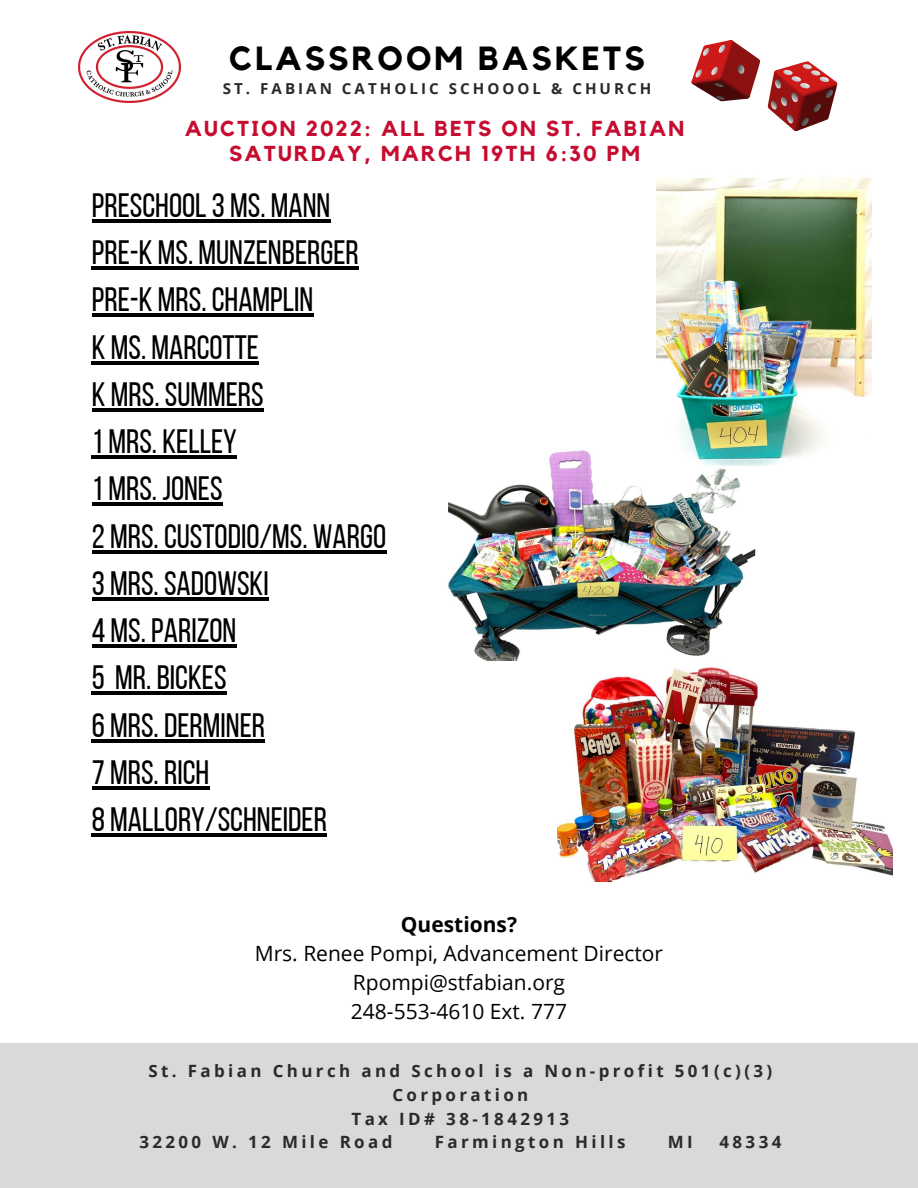
<style>
.page{position:relative;width:918px;height:1188px;background:#fff}
.page>*{position:absolute;margin:0;border:0;box-sizing:border-box;transform-origin:0 0}
.t1{font:33.75px "Bebas Neue";color:#000}
.t2{font:700 33.3px "Kollektif";letter-spacing:.09em;color:#000}
.t3{font:700 21.6px "Kollektif";letter-spacing:.1em;color:#c60c30}
.t4{font:21px "Open Sans";color:#000}
.t5{font:700 21px "Open Sans";color:#000}
.t6{font:700 16.95px/23.7px "Open Sans";letter-spacing:.2em;color:#2a2a2a;text-align:center}
.t7{font:700 15.15px "Open Sans";letter-spacing:.2em;color:#2a2a2a}
</style>
<div class="page">
<div style="left:0;top:1043px;width:918px;height:145px;background:#d9d9d9"></div>
<img style="left:78px;top:31px;width:103px;height:71px">
<svg style="left:691px;top:40px;width:70px;height:61px"></svg>
<svg style="left:768px;top:61px;width:69px;height:70px"></svg>
<img style="left:557px;top:667px;width:336px;height:215px">
<img style="left:448px;top:450px;width:312px;height:211px">
<img style="left:657px;top:178px;width:215px;height:287px">
<hr style="left:92px;top:219px;width:238px;height:3px;background:#000">
<hr style="left:92px;top:266px;width:267px;height:4px;background:#000">
<hr style="left:92px;top:314px;width:221px;height:3px;background:#000">
<hr style="left:92px;top:361px;width:167px;height:3px;background:#000">
<hr style="left:92px;top:408px;width:172px;height:3px;background:#000">
<hr style="left:92px;top:455px;width:145px;height:4px;background:#000">
<hr style="left:92px;top:503px;width:131px;height:3px;background:#000">
<hr style="left:92px;top:550px;width:294px;height:3px;background:#000">
<hr style="left:92px;top:597px;width:177px;height:3px;background:#000">
<hr style="left:92px;top:644px;width:144px;height:4px;background:#000">
<svg style="left:92px;top:692px;width:23px;height:3px"></svg>
<hr style="left:115px;top:692px;width:112px;height:3px;background:#000">
<hr style="left:92px;top:739px;width:173px;height:3px;background:#000">
<hr style="left:92px;top:786px;width:117px;height:3px;background:#000">
<hr style="left:92px;top:833px;width:235px;height:4px;background:#000">
<p class="t2" style="left:229px;top:43px;width:417px">CLASSROOM BASKETS</p>
<p class="t7" style="left:223px;top:78px;width:430px">ST. FABIAN CATHOLIC SCHOOOL &amp; CHURCH</p>
<p class="t3" style="left:185px;top:118px;width:501px">AUCTION 2022: ALL BETS ON ST. FABIAN</p>
<p class="t3" style="left:229px;top:143px;width:412px">SATURDAY, MARCH 19TH 6:30 PM</p>
<p class="t1" style="left:92px;top:192px;width:240px">PRESCHOOL3 MS. MANN</p>
<p class="t1" style="left:92px;top:239px;width:269px">PRE-K MS. MUNZENBERGER</p>
<p class="t1" style="left:92px;top:286px;width:223px">PRE-K MRS. CHAMPLIN</p>
<p class="t1" style="left:92px;top:333px;width:169px">K MS. MARCOTTE</p>
<p class="t1" style="left:92px;top:381px;width:173px">K MRS.SUMMERS</p>
<p class="t1" style="left:92px;top:428px;width:147px">1 MRS. KELLEY</p>
<p class="t1" style="left:92px;top:475px;width:132px">1 MRS. JONES</p>
<p class="t1" style="left:92px;top:522px;width:296px">2 MRS.CUSTODIO/MS. WARGO</p>
<p class="t1" style="left:92px;top:570px;width:178px">3 MRS.SADOWSKI</p>
<p class="t1" style="left:92px;top:617px;width:146px">4 MS.PARIZON</p>
<p class="t1" style="left:92px;top:664px;width:136px">5 MR.BICKES</p>
<p class="t1" style="left:92px;top:711px;width:175px">6 MRS.DERMINER</p>
<p class="t1" style="left:92px;top:759px;width:119px">7 MRS.RICH</p>
<p class="t1" style="left:92px;top:806px;width:237px">8 MALLORY/SCHNEIDER</p>
<p class="t5" style="left:401px;top:909px;width:118px">Questions?</p>
<p class="t4" style="left:255px;top:938px;width:410px">Mrs. Renee Pompi, Advancement Director</p>
<p class="t4" style="left:353px;top:968px;width:214px">Rpompi@stfabian.org</p>
<p class="t4" style="left:351px;top:997px;width:218px">248-553-4610 Ext. 777</p>
<p class="t6" style="left:148px;top:1059px;width:625px">St. Fabian Church and School is a Non-profit 501(c)(3)<br>Corporation</p>
<p class="t6" style="left:352px;top:1106px;width:219px">Tax ID# 38-1842913</p>
<p class="t6" style="left:139px;top:1130px;width:255px">32200 W. 12 Mile Road</p>
<p class="t6" style="left:435px;top:1130px;width:192px">Farmington Hills</p>
<p class="t6" style="left:668px;top:1130px;width:26px">MI</p>
<p class="t6" style="left:720px;top:1130px;width:63px">48334</p>
</div>
